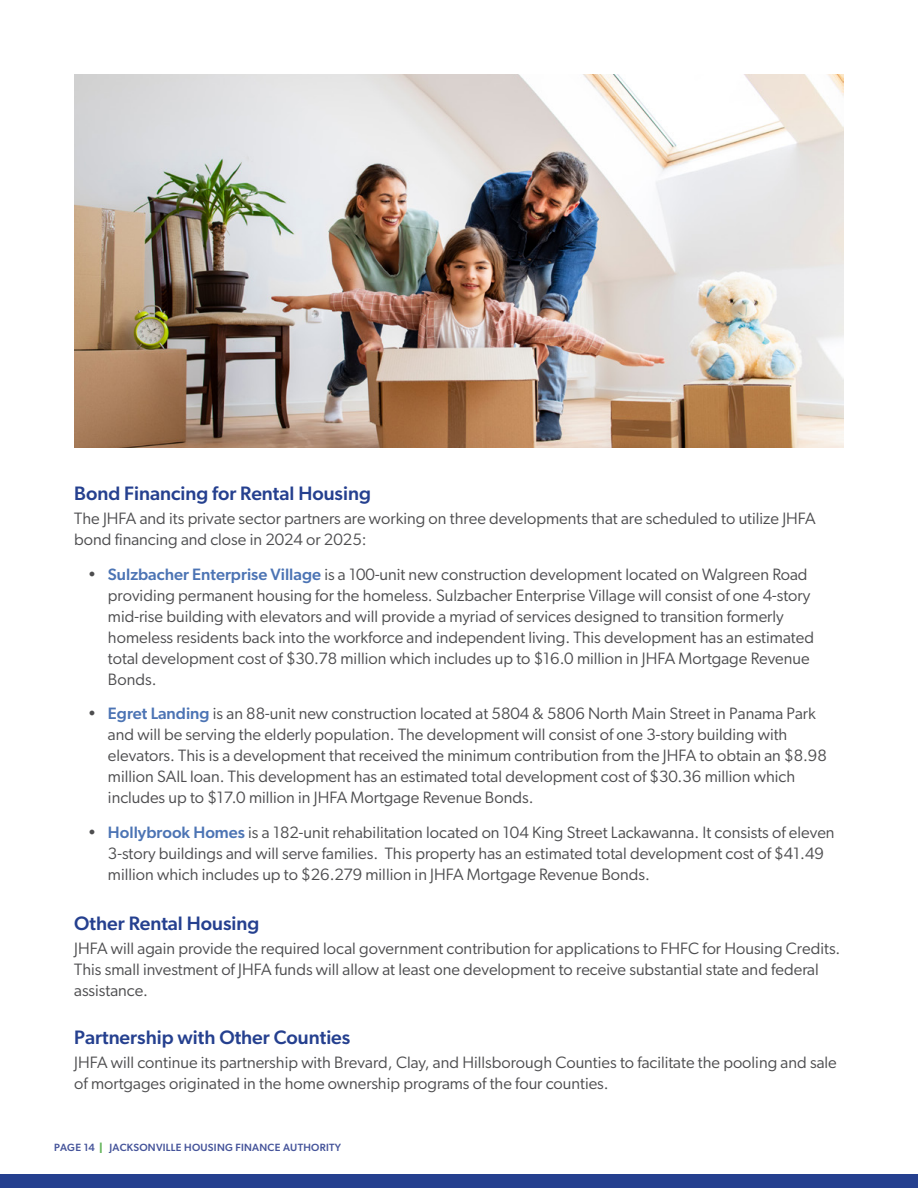
<style>
.page{position:relative;width:918px;height:1188px;background:#fff}
.page>*{position:absolute;margin:0;border:0;box-sizing:border-box;transform-origin:0 0}
.t1{font:500 19.5px "Gibson";color:#25408f}
.t2{font:16.5px/21px "Gibson";color:#4d4d4f}
.t3{font:500 10.5px "Gibson";letter-spacing:.025em;color:#45549a}
.s1{font-weight:500;color:#4c74b4}
.s2{font-weight:800;color:#66b65d}
</style>
<div class="page">
<div style="left:0;top:1174px;width:918px;height:14px;background:#25408f"></div>
<img style="left:74px;top:74px;width:770px;height:373px">
<p class="t1" style="left:74px;top:482px;width:298px">Bond Financing for Rental Housing</p>
<p class="t2" style="left:74px;top:508px;width:743px">The JHFA and its private sector partners are working on three developments that are scheduled to utilize JHFA bond financing and close in 2024 or 2025:</p>
<p class="t2" style="left:108px;top:563px;width:708px;text-indent:-20px">• <span class="s1">Sulzbacher Enterprise Village</span> is a 100-unit new construction development located on Walgreen Road providing permanent housing for the homeless. Sulzbacher Enterprise Village will consist of one 4-story mid-rise building with elevators and will provide a myriad of services designed to transition formerly homeless residents back into the workforce and independent living. This development has an estimated total development cost of $30.78 million which includes up to $16.0 million in JHFA Mortgage Revenue Bonds.</p>
<p class="t2" style="left:108px;top:703px;width:720px;text-indent:-20px">• <span class="s1">Egret Landing</span> is an 88-unit new construction located at 5804 &amp; 5806 North Main Street in Panama Park and will be serving the elderly population. The development will consist of one 3-story building with elevators. This is a development that received the minimum contribution from the JHFA to obtain an $8.98 million SAIL loan. This development has an estimated total development cost of $30.36 million which includes up to $17.0 million in JHFA Mortgage Revenue Bonds.</p>
<p class="t2" style="left:108px;top:821px;width:728px;text-indent:-20px">• <span class="s1">Hollybrook Homes</span> is a 182-unit rehabilitation located on 104 King Street Lackawanna. It consists of eleven<br>3-story buildings and will serve families. This property has an estimated total development cost of $41.49 million which includes up to $26.279 million in JHFA Mortgage Revenue Bonds.</p>
<p class="t1" style="left:74px;top:912px;width:187px">Other Rental Housing</p>
<p class="t2" style="left:74px;top:938px;width:768px">JHFA will again provide the required local government contribution for applications to FHFC for Housing Credits.<br>This small investment of JHFA funds will allow at least one development to receive substantial state and federal assistance.</p>
<p class="t1" style="left:74px;top:1026px;width:278px">Partnership with Other Counties</p>
<p class="t2" style="left:74px;top:1051px;width:764px">JHFA will continue its partnership with Brevard, Clay, and Hillsborough Counties to facilitate the pooling and sale of mortgages originated in the home ownership programs of the four counties.</p>
<p class="t3" style="left:54px;top:1141px;width:289px">PAGE 14 <span class="s2">|</span> JACKSONVILLE HOUSING FINANCE AUTHORITY</p>
</div>
